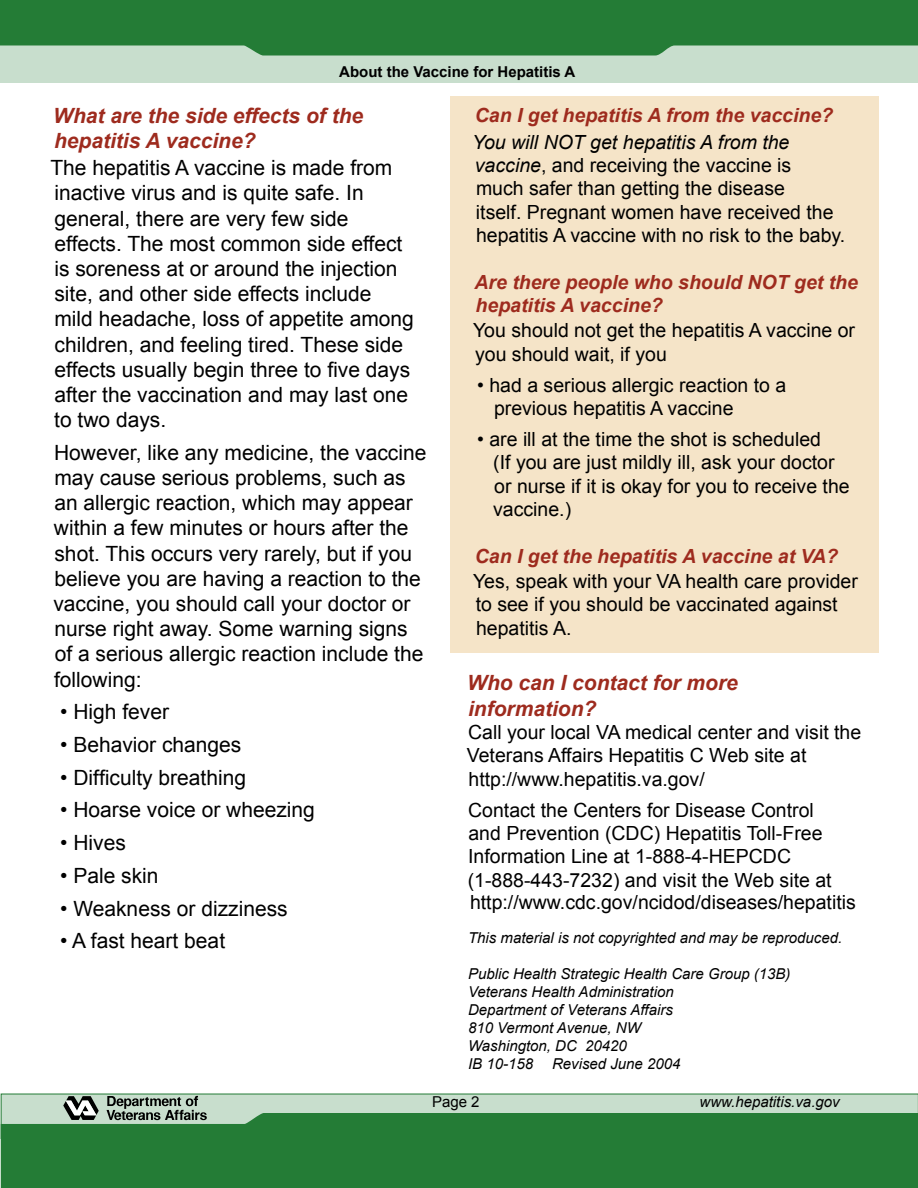
<style>
.page{position:relative;width:918px;height:1188px;background:#fff}
.page>*{position:absolute;margin:0;border:0;box-sizing:border-box;transform-origin:0 0}
.t1{font:21px/25.2px "Arial";color:#000}
.t2{font:italic 700 21px/25.2px "Arial";color:#9e2b1e}
.t3{font:19.5px/23.4px "Arial";color:#000}
.t4{font:italic 700 19.5px/23.4px "Arial";color:#9e2b1e}
.t5{font:italic 15px/18px "Arial";color:#000}
.t6{font:700 15px "Arial";color:#000}
.t7{font:15px "Arial";color:#000}
.s1{font-style:italic}
</style>
<div class="page">
<div style="left:450px;top:96px;width:429px;height:556px;background:#f5e4c8"></div>
<div style="left:0;top:0;width:918px;height:82px;background:#c8decd"></div>
<svg style="left:0;top:0;width:918px;height:56px;background:#358646"></svg>
<div style="left:1px;top:1094px;width:917px;height:45px;background:#c8decd"></div>
<div style="left:1px;top:1113px;width:917px;height:75px;background:#247c36"></div>
<svg style="left:63px;top:1096px;width:36px;height:24px"></svg>
<svg style="left:107px;top:1096px;width:100px;height:24px"></svg>
<p class="t6" style="left:339px;top:62px;width:238px">About the Vaccine for Hepatitis A</p>
<p class="t2" style="left:53px;top:104px;width:312px">What are the side effects of the hepatitis A vaccine?</p>
<p class="t1" style="left:50px;top:155px;width:365px">The hepatitis A vaccine is made from inactive virus and is quite safe. In general, there are very few side effects. The most common side effect is soreness at or around the injection site, and other side effects include<br>mild headache, loss of appetite among children, and feeling tired. These side effects usually begin three to five days after the vaccination and may last one to two days.</p>
<p class="t1" style="left:53px;top:440px;width:375px">However, like any medicine, the vaccine may cause serious problems, such as an allergic reaction, which may appear within a few minutes or hours after the shot. This occurs very rarely, but if you believe you are having a reaction to the vaccine, you should call your doctor or nurse right away. Some warning signs of a serious allergic reaction include the following:</p>
<p class="t1" style="left:60px;top:700px;width:110px">• High fever</p>
<p class="t1" style="left:60px;top:732px;width:183px">• Behavior changes</p>
<p class="t1" style="left:60px;top:765px;width:187px">• Difficulty breathing</p>
<p class="t1" style="left:60px;top:798px;width:256px">• Hoarse voice or wheezing</p>
<p class="t1" style="left:60px;top:830px;width:67px">• Hives</p>
<p class="t1" style="left:60px;top:863px;width:100px">• Pale skin</p>
<p class="t1" style="left:60px;top:896px;width:229px">• Weakness or dizziness</p>
<p class="t1" style="left:60px;top:929px;width:167px">• A fast heart beat</p>
<p class="t4" style="left:475px;top:104px;width:360px">Can I get hepatitis A from the vaccine?</p>
<p class="t3" style="left:472px;top:130px;width:375px"><span class="s1">You will NOT get hepatitis A from the vaccine</span>, and receiving the vaccine is<br>much safer than getting the disease<br>itself. Pregnant women have received the hepatitis A vaccine with no risk to the baby.</p>
<p class="t4" style="left:474px;top:271px;width:385px">Are there people who should NOT get the hepatitis A vaccine?</p>
<p class="t3" style="left:473px;top:319px;width:384px">You should not get the hepatitis A vaccine or you should wait, if you</p>
<p class="t3" style="left:494px;top:373px;width:294px;text-indent:-17px">• had a serious allergic reaction to a previous hepatitis A vaccine</p>
<p class="t3" style="left:493px;top:428px;width:358px;text-indent:-16px">• are ill at the time the shot is scheduled<br>(If you are just mildly ill, ask your doctor or nurse if it is okay for you to receive the vaccine.)</p>
<p class="t4" style="left:475px;top:545px;width:365px">Can I get the hepatitis A vaccine at VA?</p>
<p class="t3" style="left:473px;top:569px;width:386px">Yes, speak with your VA health care provider to see if you should be vaccinated against hepatitis A.</p>
<p class="t2" style="left:467px;top:671px;width:272px">Who can I contact for more information?</p>
<p class="t3" style="left:467px;top:721px;width:396px">Call your local VA medical center and visit the<br>Veterans Affairs Hepatitis C Web site at http://www.hepatitis.va.gov/</p>
<p class="t3" style="left:468px;top:798px;width:365px">Contact the Centers for Disease Control and Prevention (CDC) Hepatitis Toll-Free Information Line at 1-888-4-HEPCDC (1-888-443-7232) and visit the Web site at</p>
<p class="t3" style="left:470px;top:891px;width:387px">http://www.cdc.gov/ncidod/diseases/hepatitis</p>
<p class="t5" style="left:468px;top:929px;width:376px">This material is not copyrighted and may be reproduced.</p>
<p class="t5" style="left:468px;top:965px;width:324px">Public Health Strategic Health Care Group (13B)<br>Veterans Health Administration<br>Department of Veterans Affairs<br>810 Vermont Avenue, NW<br>Washington, DC 20420<br>IB 10-158</p>
<p class="t5" style="left:552px;top:1055px;width:130px">Revised June 2004</p>
<p class="t7" style="left:432px;top:1092px;width:49px">Page 2</p>
<p class="t5" style="left:700px;top:1093px;width:142px">www.hepatitis.va.gov</p>
</div>
